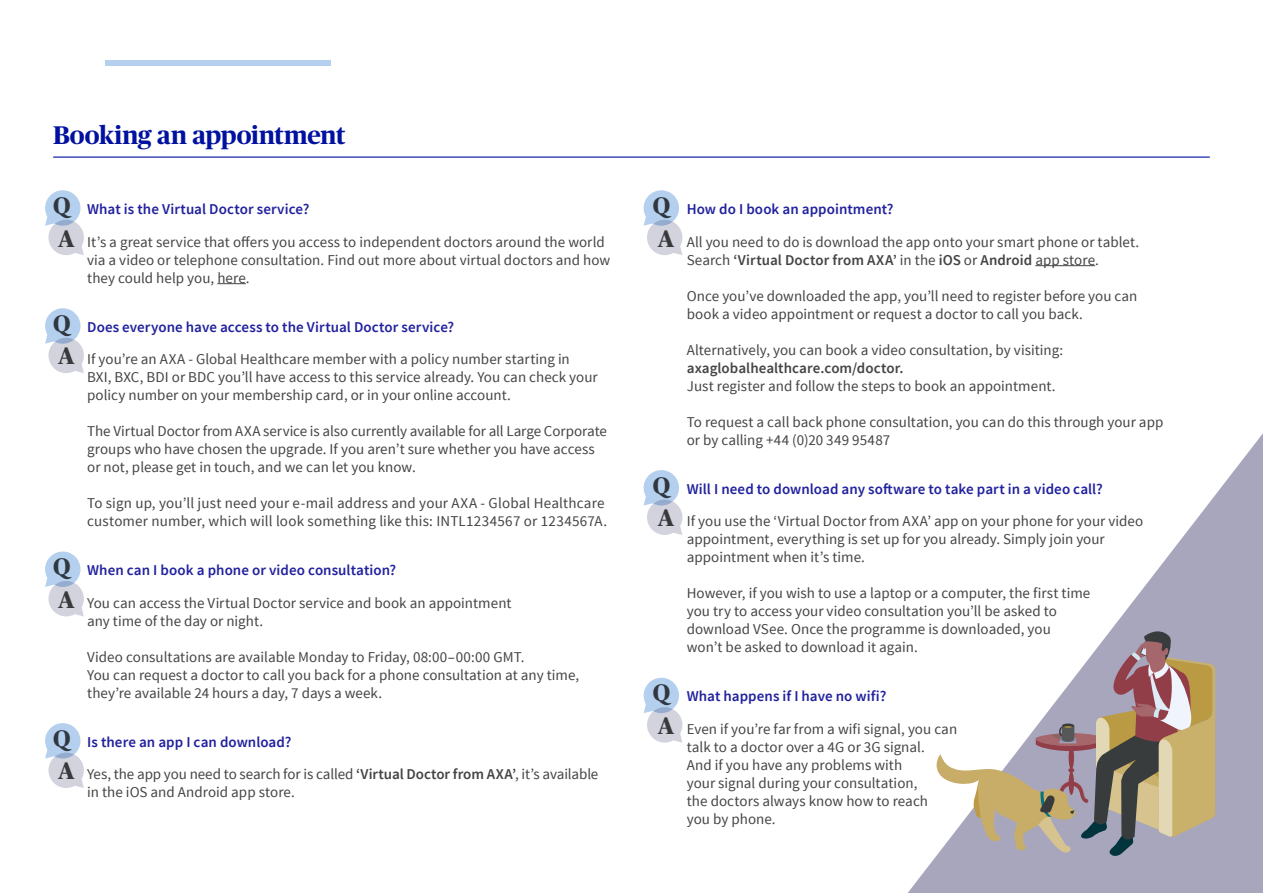
<style>
.page{position:relative;width:1263px;height:893px;background:#fff}
.page>*{position:absolute;margin:0;border:0;box-sizing:border-box;transform-origin:0 0}
.t1{font:700 25.5px "Publico Headline";letter-spacing:-.01em;color:#0011a0}
.t2{font:15px/18px "Source Sans Pro";color:#454444}
.t3{font:600 15px "Source Sans Pro";letter-spacing:.005em;color:#454444}
.s1{font-family:"Publico Headline";font-weight:700;font-size:24px}
.s2{font-weight:600;color:#21219e}
.s3{font-weight:600}
.s4{font-weight:400}
</style>
<div class="page">
<svg style="left:908px;top:433px;width:355px;height:460px"></svg>
<hr style="left:53px;top:157px;width:1157px;height:1px;background:#0011a0">
<svg style="left:217px;top:283px;width:29px;height:1px"></svg>
<hr style="left:1035px;top:265px;width:60px;height:1px;background:#454444">
<div style="left:105px;top:60px;width:225px;height:6px;background:#b5d0ee"></div>
<svg style="left:45px;top:190px;width:39px;height:65px"></svg>
<svg style="left:644px;top:190px;width:38px;height:65px"></svg>
<svg style="left:644px;top:470px;width:38px;height:65px"></svg>
<svg style="left:644px;top:678px;width:38px;height:65px"></svg>
<svg style="left:45px;top:308px;width:39px;height:65px"></svg>
<svg style="left:45px;top:551px;width:39px;height:65px"></svg>
<svg style="left:45px;top:723px;width:39px;height:65px"></svg>
<svg style="left:936px;top:631px;width:279px;height:225px"></svg>
<h1 class="t1" style="left:53px;top:116px;width:294px">Booking an appointment</h1>
<p class="t2" style="left:58px;top:193px;width:548px;line-height:32.2px;text-indent:-5px"><span class="s1">Q</span> <span class="s2">What is the Virtual Doctor service?<br></span><span class="s1">A</span> It’s a great service that offers you access to independent doctors around the world</p>
<p class="t2" style="left:87px;top:251px;width:524px">via a video or telephone consultation. Find out more about virtual doctors and how they could help you, here.</p>
<p class="t2" style="left:58px;top:311px;width:513px;line-height:32.2px;text-indent:-5px"><span class="s1">Q</span> <span class="s2">Does everyone have access to the Virtual Doctor service?<br></span><span class="s1">A</span> If you’re an AXA - Global Healthcare member with a policy number starting in</p>
<p class="t2" style="left:87px;top:368px;width:512px">BXI, BXC, BDI or BDC you’ll have access to this service already. You can check your policy number on your membership card, or in your online account.</p>
<p class="t2" style="left:87px;top:422px;width:521px">The Virtual Doctor from AXA service is also currently available for all Large Corporate groups who have chosen the upgrade. If you aren’t sure whether you have access or not, please get in touch, and we can let you know.</p>
<p class="t2" style="left:87px;top:494px;width:522px">To sign up, you’ll just need your e-mail address and your AXA - Global Healthcare customer number, which will look something like this: INTL1234567 or 1234567A.</p>
<p class="t2" style="left:58px;top:554px;width:455px;line-height:32.2px;text-indent:-5px"><span class="s1">Q</span> <span class="s2">When can I book a phone or video consultation?<br></span><span class="s1">A</span> You can access the Virtual Doctor service and book an appointment</p>
<p class="t2" style="left:87px;top:612px;width:177px">any time of the day or night.</p>
<p class="t2" style="left:87px;top:648px;width:494px">Video consultations are available Monday to Friday, 08:00–00:00 GMT.<br>You can request a doctor to call you back for a phone consultation at any time, they’re available 24 hours a day, 7 days a week.</p>
<p class="t2" style="left:58px;top:726px;width:542px;line-height:32.2px;text-indent:-5px"><span class="s1">Q</span> <span class="s2">Is there an app I can download?<br></span><span class="s1">A</span> Yes, the app you need to search for is called <span class="s3">‘Virtual Doctor from AXA’</span>, it’s available</p>
<p class="t2" style="left:87px;top:783px;width:209px">in the iOS and Android app store.</p>
<p class="t2" style="left:658px;top:193px;width:483px;line-height:32.2px;text-indent:-5px"><span class="s1">Q</span> <span class="s2">How do I book an appointment?<br></span><span class="s1">A</span> All you need to do is download the app onto your smart phone or tablet.</p>
<p class="t3" style="left:687px;top:250px;width:414px"><span class="s4">Search</span> ‘Virtual Doctor from AXA’ <span class="s4">in the</span> iOS <span class="s4">or</span> Android <span class="s4">app store.</span></p>
<p class="t2" style="left:687px;top:287px;width:452px">Once you’ve downloaded the app, you’ll need to register before you can book a video appointment or request a doctor to call you back.</p>
<p class="t2" style="left:687px;top:341px;width:378px">Alternatively, you can book a video consultation, by visiting:</p>
<p class="t3" style="left:687px;top:358px;width:218px">axaglobalhealthcare.com/doctor.</p>
<p class="t2" style="left:687px;top:377px;width:370px">Just register and follow the steps to book an appointment.</p>
<p class="t2" style="left:687px;top:413px;width:478px">To request a call back phone consultation, you can do this through your app or by calling +44 (0)20 349 95487</p>
<p class="t2" style="left:658px;top:473px;width:487px;line-height:32.2px;text-indent:-5px"><span class="s1">Q</span> <span class="s2">Will I need to download any software to take part in a video call?<br></span><span class="s1">A</span> If you use the ‘Virtual Doctor from AXA’ app on your phone for your video</p>
<p class="t2" style="left:687px;top:530px;width:419px">appointment, everything is set up for you already. Simply join your appointment when it’s time.</p>
<p class="t2" style="left:687px;top:584px;width:405px">However, if you wish to use a laptop or a computer, the first time you try to access your video consultation you’ll be asked to download VSee. Once the programme is downloaded, you won’t be asked to download it again.</p>
<p class="t2" style="left:658px;top:680px;width:301px;line-height:32.2px;text-indent:-5px"><span class="s1">Q</span> <span class="s2">What happens if I have no wifi?<br></span><span class="s1">A</span> Even if you’re far from a wifi signal, you can</p>
<p class="t2" style="left:687px;top:738px;width:243px">talk to a doctor over a 4G or 3G signal.<br>And if you have any problems with your signal during your consultation, the doctors always know how to reach you by phone.</p>
</div>
